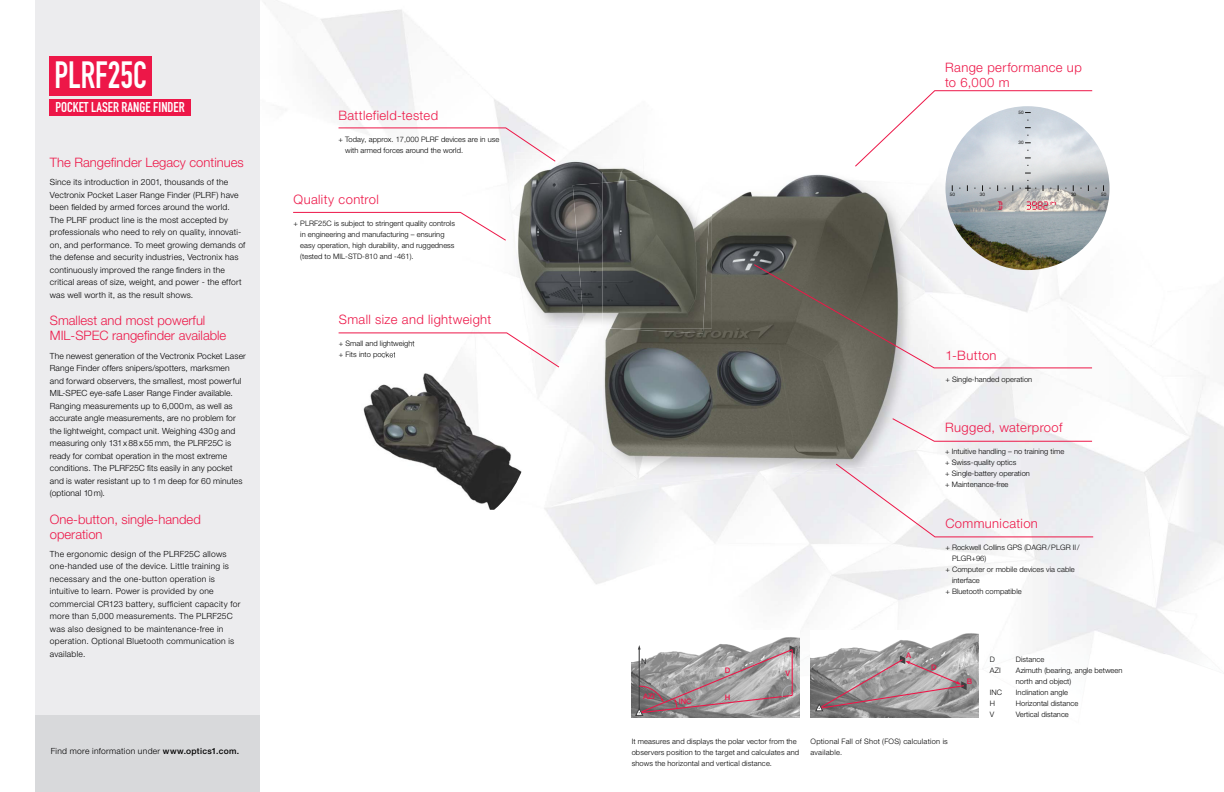
<style>
.page{position:relative;width:1224px;height:792px;background:#fff}
.page>*{position:absolute;margin:0;border:0;box-sizing:border-box;transform-origin:0 0}
.t1{font:37.4px "DIN Engschrift Std";color:#fff;scale:.91 1}
.t2{font:14px "DIN Engschrift Std";color:#fff}
.t3{font:300 13px/15px "Helvetica Neue LT Pro";color:#ed1748}
.t4{font:300 13px/15px "Helvetica Neue LT Pro";letter-spacing:.03em;color:#ed1748}
.t5{font:300 8.5px/12.5px "Helvetica Neue LT Pro";letter-spacing:.02em;color:#000}
.t6{font:500 7.6px "Helvetica Neue";color:#ed1748}
.t7{font:500 7.6px "Helvetica Neue";color:#3e3e3f}
.t8{font:300 7.5px/11px "Helvetica Neue LT Pro";letter-spacing:.005em;color:#000}
.t9{font:300 7.5px/11px "Helvetica Neue LT Pro";letter-spacing:.035em;color:#000}
.t10{font:4.7px "Helvetica Neue";color:#181716}
.s1{font-weight:500}
</style>
<div class="page">
<img style="left:35px;top:0;width:474px;height:379px">
<img style="left:509px;top:328px;width:107px;height:256px">
<img style="left:466px;top:493px;width:44px;height:91px">
<img style="left:616px;top:488px;width:37px;height:230px">
<img style="left:584px;top:177px;width:354px;height:311px">
<img style="left:602px;top:174px;width:311px;height:300px">
<img style="left:506px;top:152px;width:69px;height:172px">
<img style="left:605px;top:328px;width:98px;height:5px">
<img style="left:515px;top:159px;width:197px;height:168px">
<img style="left:602px;top:172px;width:109px;height:2px">
<img style="left:573px;top:183px;width:29px;height:145px">
<img style="left:602px;top:174px;width:109px;height:154px">
<div style="left:36px;top:0;width:224px;height:792px;background:#ececee"></div>
<div style="left:36px;top:715px;width:224px;height:77px;background:#d8d9db"></div>
<img style="left:945px;top:106px;width:165px;height:164px;border-radius:82px">
<svg style="left:1020px;top:180px;width:17px;height:11px"></svg>
<svg style="left:1027px;top:201px;width:29px;height:9px"></svg>
<svg style="left:998px;top:201px;width:4px;height:9px"></svg>
<svg style="left:892px;top:418px;width:201px;height:24px"></svg>
<svg style="left:293px;top:212px;width:213px;height:29px"></svg>
<svg style="left:338px;top:127px;width:218px;height:35px"></svg>
<svg style="left:754px;top:264px;width:339px;height:104px"></svg>
<svg style="left:855px;top:90px;width:238px;height:77px"></svg>
<div style="left:49px;top:99px;width:142px;height:17px;background:#ed1748"></div>
<div style="left:49px;top:56px;width:103px;height:40px;background:#ed1748"></div>
<svg style="left:835px;top:463px;width:259px;height:74px"></svg>
<svg style="left:338px;top:332px;width:222px;height:36px"></svg>
<img style="left:380px;top:352px;width:15px;height:7px">
<img style="left:632px;top:630px;width:168px;height:88px">
<svg style="left:635px;top:645px;width:160px;height:71px"></svg>
<img style="left:810px;top:633px;width:169px;height:85px">
<svg style="left:815px;top:655px;width:152px;height:57px"></svg>
<h1 class="t1" style="left:54px;top:53px;width:103px">PLRF25C</h1>
<h2 class="t2" style="left:55px;top:99px;width:131px">POCKET LASER RANGE FINDER</h2>
<h3 class="t3" style="left:50px;top:155px;width:195px">The Rangefinder Legacy continues</h3>
<p class="t5" style="left:50px;top:176px;width:197px">Since its introduction in 2001, thousands of the Vectronix Pocket Laser Range Finder (PLRF) have been fielded by armed forces around the world.<br>The PLRF product line is the most accepted by professionals who need to rely on quality, innovati&shy;on, and performance. To meet growing demands of the defense and security industries, Vectronix has continuously improved the range finders in the critical areas of size, weight, and power - the effort was well worth it, as the result shows.</p>
<h3 class="t3" style="left:50px;top:313px;width:178px">Smallest and most powerful<br>MIL-SPEC rangefinder available</h3>
<p class="t5" style="left:50px;top:349px;width:198px">The newest generation of the Vectronix Pocket Laser Range Finder offers snipers/spotters, marksmen and forward observers, the smallest, most powerful MIL-SPEC eye-safe Laser Range Finder available.<br>Ranging measurements up to 6,000 m, as well as accurate angle measurements, are no problem for the lightweight, compact unit. Weighing 430 g and measuring only 131 x 88 x 55 mm, the PLRF25C is ready for combat operation in the most extreme conditions. The PLRF25C fits easily in any pocket and is water resistant up to 1 m deep for 60 minutes (optional 10 m).</p>
<h3 class="t3" style="left:50px;top:511px;width:152px">One-button, single-handed operation</h3>
<p class="t5" style="left:50px;top:547px;width:192px">The ergonomic design of the PLRF25C allows one-handed use of the device. Little training is necessary and the one-button operation is intuitive to learn. Power is provided by one commercial CR123 battery, sufficient capacity for more than 5,000 measurements. The PLRF25C was also designed to be maintenance-free in operation. Optional Bluetooth communication is available.</p>
<p class="t5" style="left:51px;top:745px;width:190px">Find more information under <span class="s1">www.optics1.com.</span></p>
<h3 class="t4" style="left:339px;top:108px;width:101px">Battlefield-tested</h3>
<p class="t8" style="left:345px;top:134px;width:156px;text-indent:-7px">+ Today, approx. 17,000 PLRF devices are in use with armed forces around the world.</p>
<h3 class="t4" style="left:294px;top:192px;width:87px">Quality control</h3>
<p class="t8" style="left:300px;top:218px;width:156px;text-indent:-7px">+ PLRF25C is subject to stringent quality controls in engineering and manufacturing – ensuring easy operation, high durability, and ruggedness (tested to MIL-STD-810 and -461).</p>
<h3 class="t4" style="left:339px;top:312px;width:154px">Small size and lightweight</h3>
<p class="t8" style="left:339px;top:338px;width:77px">+ Small and lightweight + Fits into pocket</p>
<h3 class="t4" style="left:945px;top:60px;width:138px">Range performance up to 6,000 m</h3>
<p class="t10" style="left:950px;top:192px;width:7px">50</p>
<p class="t10" style="left:1018px;top:110px;width:7px">50</p>
<p class="t10" style="left:1018px;top:140px;width:7px">30</p>
<p class="t10" style="left:980px;top:192px;width:7px">30</p>
<p class="t10" style="left:1071px;top:192px;width:7px">30</p>
<p class="t10" style="left:1101px;top:192px;width:7px">50</p>
<h3 class="t3" style="left:945px;top:348px;width:53px">1-Button</h3>
<p class="t8" style="left:945px;top:374px;width:88px">+ Single-handed operation</p>
<h3 class="t4" style="left:945px;top:420px;width:119px">Rugged, waterproof</h3>
<p class="t8" style="left:945px;top:446px;width:121px">+ Intuitive handling – no training time + Swiss-quality optics<br>+ Single-battery operation<br>+ Maintenance-free</p>
<h3 class="t4" style="left:945px;top:516px;width:94px">Communication</h3>
<p class="t8" style="left:945px;top:542px;width:136px">+ Rockwell Collins GPS (DAGR / PLGR II /</p>
<p class="t8" style="left:952px;top:553px;width:36px">PLGR+96)</p>
<p class="t8" style="left:945px;top:564px;width:131px">+ Computer or mobile devices via cable</p>
<p class="t8" style="left:952px;top:575px;width:29px">interface</p>
<p class="t8" style="left:945px;top:586px;width:78px">+ Bluetooth compatible</p>
<p class="t7" style="left:641px;top:657px;width:7px">N</p>
<p class="t6" style="left:643px;top:692px;width:14px">AZI</p>
<p class="t6" style="left:679px;top:697px;width:15px">INC</p>
<p class="t6" style="left:725px;top:666px;width:7px">D</p>
<p class="t6" style="left:725px;top:693px;width:7px">H</p>
<p class="t6" style="left:786px;top:669px;width:6px">V</p>
<p class="t6" style="left:906px;top:650px;width:7px">A</p>
<p class="t6" style="left:931px;top:663px;width:7px">D</p>
<p class="t8" style="left:632px;top:736px;width:169px">It measures and displays the polar vector from the observers position to the target and calculates and shows the horizontal and vertical distance.</p>
<p class="t9" style="left:810px;top:736px;width:139px">Optional Fall of Shot (FOS) calculation is available.</p>
<p class="t6" style="left:967px;top:677px;width:7px">B</p>
<p class="t8" style="left:990px;top:654px;width:7px">D</p>
<p class="t8" style="left:1016px;top:654px;width:30px">Distance</p>
<p class="t8" style="left:990px;top:665px;width:12px">AZI</p>
<p class="t8" style="left:1016px;top:665px;width:108px">Azimuth (bearing, angle between north and object)</p>
<p class="t8" style="left:990px;top:687px;width:14px">INC</p>
<p class="t8" style="left:1016px;top:687px;width:54px">Inclination angle</p>
<p class="t8" style="left:990px;top:698px;width:7px">H</p>
<p class="t8" style="left:1016px;top:698px;width:64px">Horizontal distance</p>
<p class="t8" style="left:990px;top:709px;width:6px">V</p>
<p class="t8" style="left:1016px;top:709px;width:54px">Vertical distance</p>
</div>
